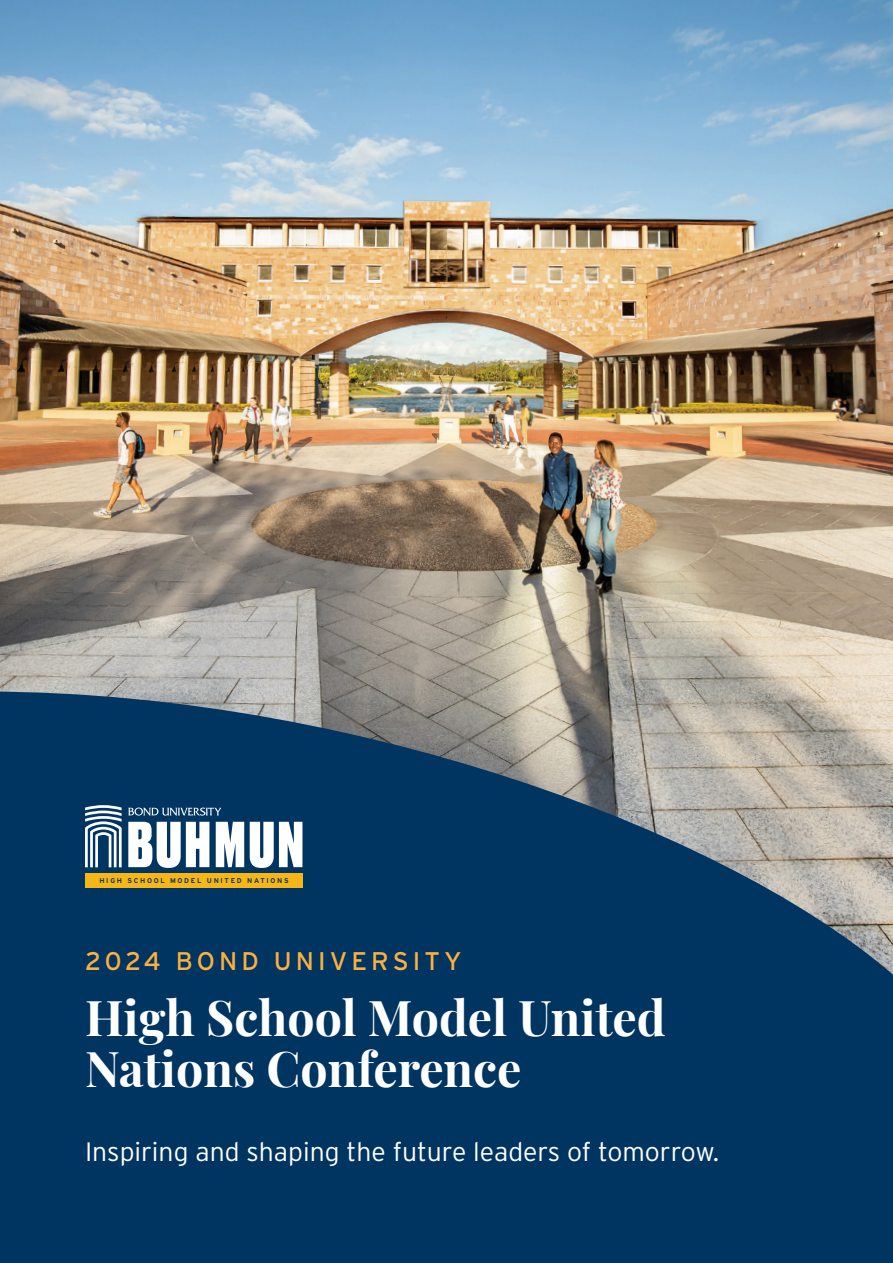
<style>
.page{position:relative;width:893px;height:1263px;background:#fff}
.page>*{position:absolute;margin:0;border:0;box-sizing:border-box;transform-origin:0 0}
.t1{font:700 48.3px/51.2px "Playfair Display";color:#fff}
.t2{font:300 26.55px "Interstate";color:#fff}
.t3{font:25.5px "Interstate";letter-spacing:.16em;color:#fbb03f}
.t4{font:700 7.05px "Interstate";letter-spacing:.24em;color:#143760}
</style>
<div class="page">
<img style="left:0;top:0;width:893px;height:692px">
<svg style="left:0;top:692px;width:893px;height:571px;background:#1c476b"></svg>
<svg style="left:128px;top:822px;width:81px;height:46px"></svg>
<svg style="left:216px;top:822px;width:28px;height:45px"></svg>
<svg style="left:250px;top:822px;width:52px;height:46px"></svg>
<svg style="left:85px;top:805px;width:37px;height:62px"></svg>
<svg style="left:128px;top:807px;width:93px;height:9px"></svg>
<div style="left:85px;top:873px;width:218px;height:14px;background:#f7b618"></div>
<p class="t4" style="left:99px;top:876px;width:191px">HIGH SCHOOL MODEL UNITED NATIONS</p>
<p class="t3" style="left:85px;top:946px;width:378px">2024 BOND UNIVERSITY</p>
<h1 class="t1" style="left:85px;top:988px;width:582px">High School Model United<br>Nations Conference</h1>
<p class="t2" style="left:85px;top:1135px;width:636px">Inspiring and shaping the future leaders of tomorrow.</p>
</div>
